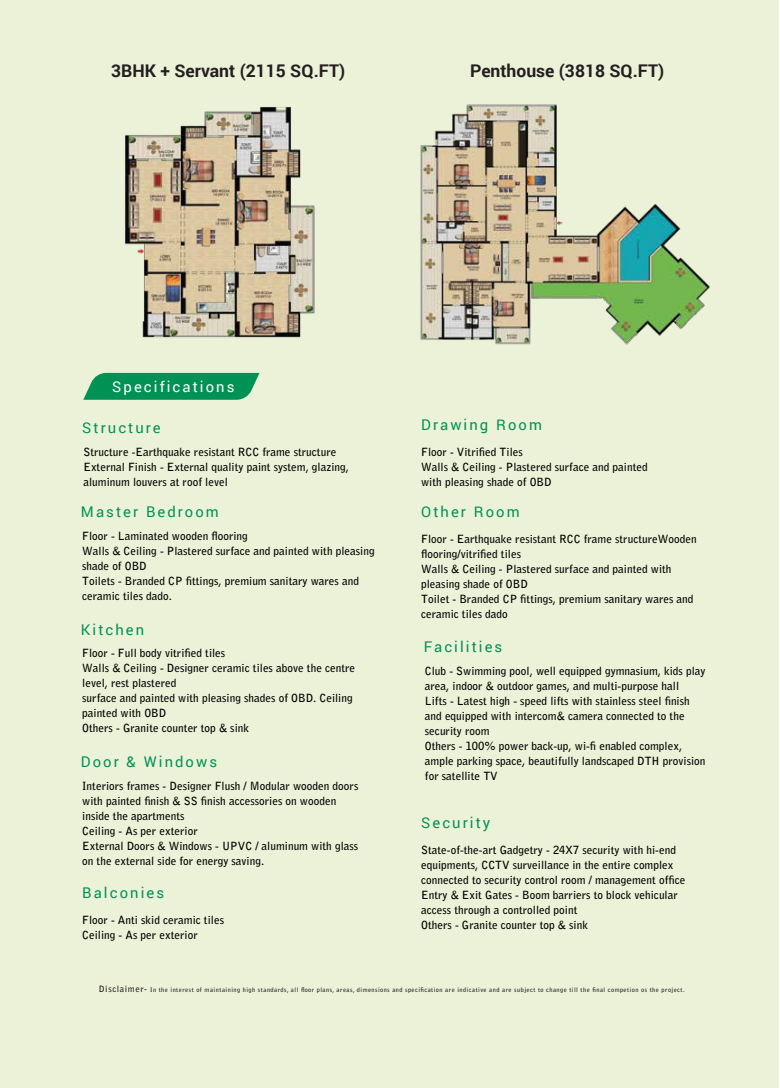
<style>
.page{position:relative;width:780px;height:1088px;background:#fff}
.page>*{position:absolute;margin:0;border:0;box-sizing:border-box;transform-origin:0 0}
.t1{font:700 17.5px "Roboto";color:#231f20}
.t2{font:14.75px "Roboto";letter-spacing:.14em;color:#009254}
.t3{font:14.75px "Roboto";letter-spacing:.14em;color:#fff}
.t4{font:700 11.25px/15px "Bell Gothic Std";color:#000}
.t5{font:700 6.25px "Bell Gothic Std";letter-spacing:.07em;color:#231f20}
.s1{font-size:8.75px}
</style>
<div class="page">
<div style="left:0;top:0;width:778px;height:1088px;background:#ecf2d8"></div>
<img style="left:420px;top:104px;width:290px;height:241px">
<img style="left:125px;top:107px;width:190px;height:231px">
<svg style="left:83px;top:373px;width:176px;height:27px;background:#149a5f"></svg>
<h1 class="t1" style="left:111px;top:58px;width:235px">3BHK + Servant (2115 SQ.FT)</h1>
<h1 class="t1" style="left:470px;top:58px;width:196px">Penthouse (3818 SQ.FT)</h1>
<h2 class="t3" style="left:112px;top:377px;width:124px">Specifications</h2>
<h2 class="t2" style="left:82px;top:418px;width:80px">Structure</h2>
<p class="t4" style="left:83px;top:444px;width:267px">Structure -Earthquake resistant RCC frame structure<br>External Finish - External quality paint system, glazing, aluminum louvers at roof level</p>
<p class="t4" style="left:421px;top:444px;width:228px">Floor - Vitrified Tiles<br>Walls &amp; Ceiling - Plastered surface and painted with pleasing shade of OBD</p>
<h2 class="t2" style="left:421px;top:414px;width:122px">Drawing Room</h2>
<h2 class="t2" style="left:81px;top:502px;width:139px">Master Bedroom</h2>
<p class="t4" style="left:82px;top:528px;width:294px">Floor - Laminated wooden flooring<br>Walls &amp; Ceiling - Plastered surface and painted with pleasing shade of OBD<br>Toilets - Branded CP fittings, premium sanitary wares and ceramic tiles dado.</p>
<h2 class="t2" style="left:81px;top:619px;width:65px">Kitchen</h2>
<p class="t4" style="left:82px;top:646px;width:274px">Floor - Full body vitrified tiles<br>Walls &amp; Ceiling - Designer ceramic tiles above the centre level, rest plastered<br>surface and painted with pleasing shades of OBD. Ceiling painted with OBD<br>Others - Granite counter top &amp; sink</p>
<h2 class="t2" style="left:81px;top:752px;width:138px">Door &amp; Windows</h2>
<p class="t4" style="left:82px;top:778px;width:278px">Interiors frames - Designer Flush / Modular wooden doors with painted finish &amp; SS finish accessories on wooden inside the apartments<br>Ceiling - As per exterior<br>External Doors &amp; Windows - UPVC / aluminum with glass on the external side for energy saving.</p>
<h2 class="t2" style="left:82px;top:882px;width:83px">Balconies</h2>
<p class="t4" style="left:82px;top:912px;width:143px">Floor - Anti skid ceramic tiles<br>Ceiling - As per exterior</p>
<h2 class="t2" style="left:421px;top:502px;width:100px">Other Room</h2>
<p class="t4" style="left:421px;top:532px;width:277px">Floor - Earthquake resistant RCC frame structureWooden flooring/vitrified tiles<br>Walls &amp; Ceiling - Plastered surface and painted with pleasing shade of OBD<br>Toilet - Branded CP fittings, premium sanitary wares and ceramic tiles dado</p>
<h2 class="t2" style="left:423px;top:637px;width:80px">Facilities</h2>
<p class="t4" style="left:425px;top:663px;width:282px">Club - Swimming pool, well equipped gymnasium, kids play area, indoor &amp; outdoor games, and multi-purpose hall<br>Lifts - Latest high - speed lifts with stainless steel finish and equipped with intercom&amp; camera connected to the security room<br>Others - 100% power back-up, wi-fi enabled complex, ample parking space, beautifully landscaped DTH provision for satellite TV</p>
<h2 class="t2" style="left:421px;top:812px;width:71px">Security</h2>
<p class="t4" style="left:421px;top:842px;width:266px">State-of-the-art Gadgetry - 24X7 security with hi-end equipments, CCTV surveillance in the entire complex connected to security control room / management office Entry &amp; Exit Gates - Boom barriers to block vehicular access through a controlled point<br>Others - Granite counter top &amp; sink</p>
<p class="t5" style="left:99px;top:986px;width:587px"><span class="s1">Disclaimer-</span> In the interest of maintaining high standards, all floor plans, areas, dimensions and specification are indicative and are subject to change till the final competion os the project.</p>
</div>
